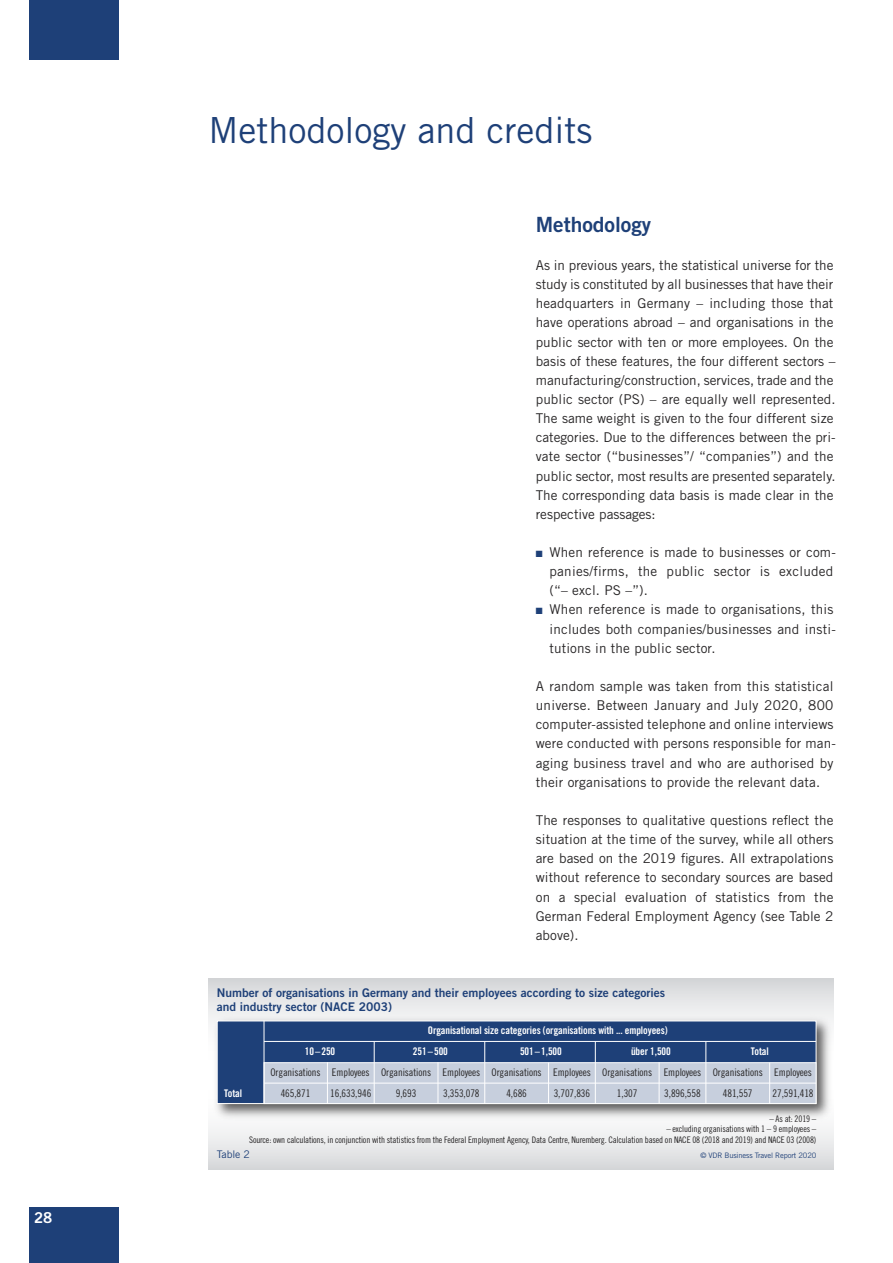
<style>
.page{position:relative;width:893px;height:1263px;background:#fff}
.page>*{position:absolute;margin:0;border:0;box-sizing:border-box;transform-origin:0 0}
.t1{font:36px "Trade Gothic LT Std";color:#1e4078}
.t2{font:21px "Trade Gothic LT Std Bd 2";color:#1e4078}
.t3{font:15px "Trade Gothic LT Std Bd 2";color:#fff}
.t4{font:13.5px/19.2px "Trade Gothic LT Std";letter-spacing:.005em;color:#272526}
.t5{font:12px/13.5px "Trade Gothic LT Std Bd 2";color:#1e4078}
.t6{font:10.5px "Trade Gothic LT Std Cn 18";letter-spacing:-.01em;color:#272526}
.t7{font:10.5px "Trade Gothic LT Std Bd Cn 20";letter-spacing:-.01em;color:#fff}
.t8{font:10.5px "Trade Gothic LT Std";letter-spacing:-.01em;color:#1e4078}
.t9{font:9px/10.5px "Trade Gothic LT Std Cn 18";letter-spacing:-.015em;color:#272526;text-align:right}
.t10{font:7.5px "Trade Gothic LT Std";letter-spacing:-.015em;color:#1e4078}
.s1{color:#1e4078}
</style>
<div class="page">
<div style="left:30px;top:0;width:89px;height:60px;background:#1e4078"></div>
<div style="left:30px;top:1208px;width:89px;height:55px;background:#1e4078"></div>
<svg style="left:208px;top:978px;width:625px;height:191px"></svg>
<img style="left:210px;top:1014px;width:624px;height:109px">
<div style="left:218px;top:1021px;width:598px;height:82px;background:#1e4078"></div>
<div style="left:217px;top:1020px;width:599px;height:84px;border:1px solid #fff"></div>
<div style="left:264px;top:1063px;width:552px;height:40px;background:#c7cfdd"></div>
<div style="left:264px;top:1062px;width:552px;height:42px;border:1px solid #fff"></div>
<hr style="left:264px;top:1020px;width:1px;height:84px;background:#fff">
<hr style="left:327px;top:1062px;width:1px;height:42px;background:#fff">
<hr style="left:374px;top:1041px;width:1px;height:63px;background:#fff">
<hr style="left:438px;top:1062px;width:1px;height:42px;background:#fff">
<hr style="left:484px;top:1041px;width:1px;height:63px;background:#fff">
<hr style="left:548px;top:1062px;width:1px;height:42px;background:#fff">
<hr style="left:595px;top:1041px;width:1px;height:63px;background:#fff">
<hr style="left:659px;top:1062px;width:1px;height:42px;background:#fff">
<hr style="left:705px;top:1041px;width:1px;height:63px;background:#fff">
<hr style="left:769px;top:1062px;width:1px;height:42px;background:#fff">
<hr style="left:264px;top:1041px;width:552px;height:1px;background:#fff">
<hr style="left:264px;top:1083px;width:552px;height:1px;background:#fff">
<p class="t3" style="left:34px;top:1212px;width:20px">28</p>
<h1 class="t1" style="left:208px;top:117px;width:385px">Methodology and credits</h1>
<h2 class="t2" style="left:536px;top:217px;width:117px">Methodology</h2>
<p class="t4" style="left:536px;top:257px;width:301px">As in previous years, the statistical universe for the study is constituted by all businesses that have their headquarters in Germany – including those that have operations abroad – and organisations in the public sector with ten or more employees. On the basis of these features, the four different sectors – manufacturing/construction, services, trade and the public sector (PS) – are equally well represented.<br>The same weight is given to the four different size categories. Due to the differences between the pri&shy;vate sector (“businesses”/ “companies”) and the public sector, most results are presented separately.<br>The corresponding data basis is made clear in the respective passages:</p>
<p class="t4" style="left:549px;top:544px;width:288px;text-indent:-14px"><span class="s1">■</span> When reference is made to businesses or com&shy;panies/firms, the public sector is excluded (“– excl. PS –”).</p>
<p class="t4" style="left:549px;top:601px;width:288px;text-indent:-14px"><span class="s1">■</span> When reference is made to organisations, this includes both companies/businesses and insti&shy;tutions in the public sector.</p>
<p class="t4" style="left:536px;top:678px;width:302px">A random sample was taken from this statistical universe. Between January and July 2020, 800 computer-assisted telephone and online interviews were conducted with persons responsible for man&shy;aging business travel and who are authorised by their organisations to provide the relevant data.</p>
<p class="t4" style="left:536px;top:812px;width:299px;text-align:justify">The responses to qualitative questions reflect the situation at the time of the survey, while all others are based on the 2019 figures. All extrapolations without reference to secondary sources are based on a special evaluation of statistics from the German Federal Employment Agency (see Table 2 above).</p>
<p class="t5" style="left:217px;top:987px;width:450px">Number of organisations in Germany and their employees according to size categories and industry sector (NACE 2003)</p>
<p class="t7" style="left:428px;top:1027px;width:241px">Organisational size categories (organisations with ... employees)</p>
<p class="t7" style="left:305px;top:1047px;width:32px">10–250</p>
<p class="t7" style="left:413px;top:1047px;width:37px">251–500</p>
<p class="t7" style="left:520px;top:1047px;width:43px">501–1,500</p>
<p class="t7" style="left:631px;top:1047px;width:41px">über 1,500</p>
<p class="t7" style="left:751px;top:1047px;width:19px">Total</p>
<p class="t6" style="left:270px;top:1068px;width:543px">Organisations Employees Organisations Employees Organisations Employees Organisations Employees Organisations Employees</p>
<p class="t7" style="left:224px;top:1089px;width:19px">Total</p>
<p class="t6" style="left:281px;top:1089px;width:31px">465,871</p>
<p class="t6" style="left:330px;top:1089px;width:43px">16,633,946</p>
<p class="t6" style="left:396px;top:1089px;width:22px">9,693</p>
<p class="t6" style="left:443px;top:1089px;width:38px">3,353,078</p>
<p class="t6" style="left:506px;top:1089px;width:22px">4,686</p>
<p class="t6" style="left:554px;top:1089px;width:38px">3,707,836</p>
<p class="t6" style="left:617px;top:1089px;width:22px">1,307</p>
<p class="t6" style="left:664px;top:1089px;width:38px">3,896,558</p>
<p class="t6" style="left:723px;top:1089px;width:31px">481,557</p>
<p class="t6" style="left:772px;top:1089px;width:43px">27,591,418</p>
<p class="t9" style="left:769px;top:1114px;width:49px">– As at: 2019 –</p>
<p class="t9" style="left:249px;top:1124px;width:569px">– excluding organisations with 1 – 9 employees –<br>Source: own calculations, in conjunction with statistics from the Federal Employment Agency, Data Centre, Nuremberg. Calculation based on NACE 08 (2018 and 2019) and NACE 03 (2008)</p>
<p class="t8" style="left:217px;top:1150px;width:35px">Table 2</p>
<p class="t10" style="left:700px;top:1152px;width:118px">© VDR Business Travel Report 2020</p>
</div>
